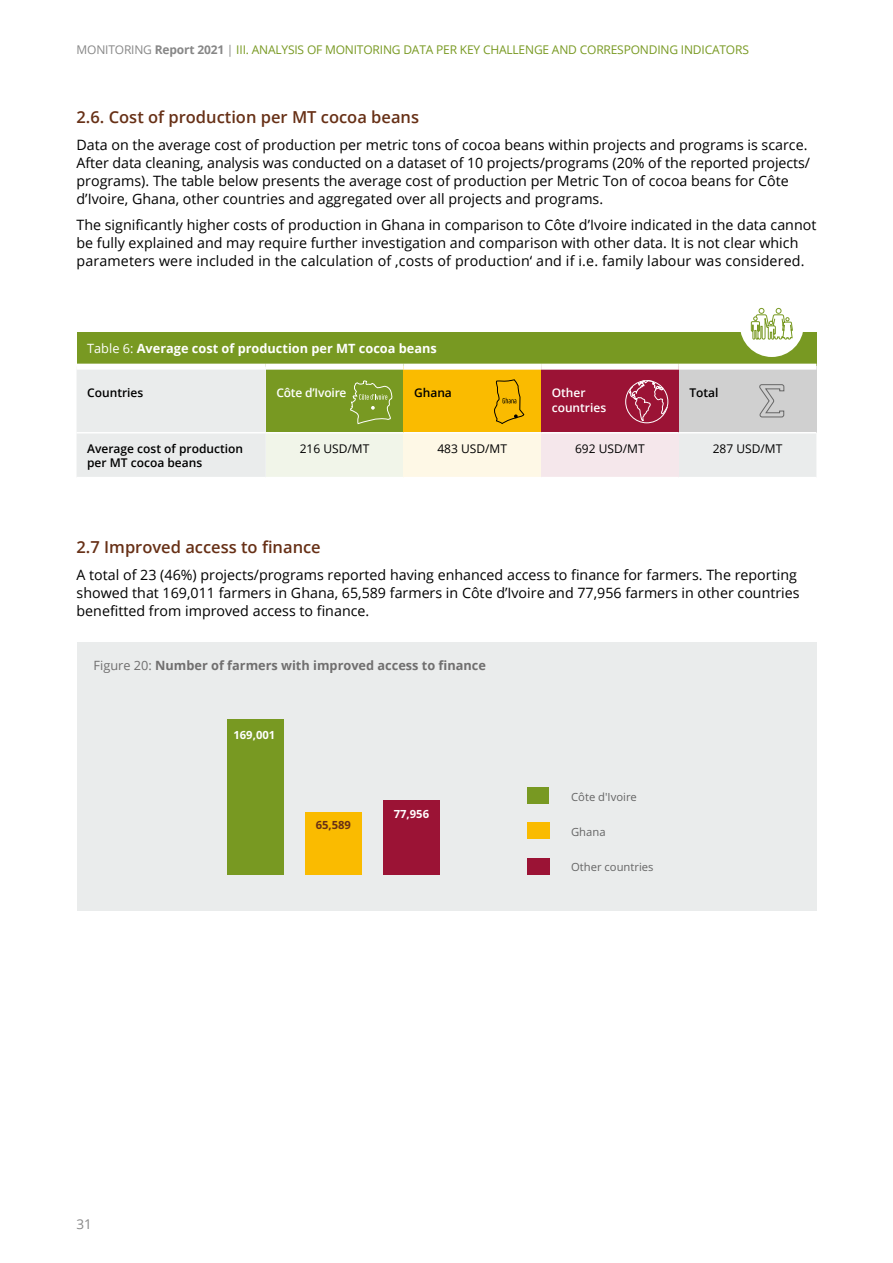
<style>
.page{position:relative;width:893px;height:1263px;background:#fff}
.page>*{position:absolute;margin:0;border:0;box-sizing:border-box;transform-origin:0 0}
.Head__2{font:600 16.5px "Open Sans";color:#673016}
.Copy{font:14.25px/18px "Open Sans";color:#000}
.t1{font:13.5px "Open Sans";color:#878787}
.Grafikheadline{font:700 12.75px "Open Sans";color:#706f6f}
.TAB_Kopf_fett{font:700 12.75px "Open Sans";color:#fff}
.t2{font:12px "Open Sans";letter-spacing:-.015em;color:#789922}
.TAB_Copy_fett{font:600 12px/14.4px "Open Sans";color:#000}
.TAB_Copy{font:12px "Open Sans";color:#000}
.TAB_Copy_fett-2{font:600 12px/14.4px "Open Sans";color:#fff}
.t3{font:11.25px "Open Sans";color:#666}
.t4{font:700 11.25px "Open Sans";color:#fff}
.t5{font:700 11.25px "Open Sans";color:#673016}
.s1{color:#878787}
.s2{font-weight:700;color:#878787}
.s3{font-weight:400}
</style>
<div class="page">
<div style="left:77px;top:643px;width:739px;height:268px;background:#eaecec"></div>
<div style="left:228px;top:719px;width:56px;height:155px;background:#789922"></div>
<div style="left:306px;top:812px;width:56px;height:62px;background:#fabb00"></div>
<div style="left:383px;top:800px;width:56px;height:74px;background:#9b1335"></div>
<div style="left:527px;top:823px;width:22px;height:16px;background:#fabb00"></div>
<div style="left:527px;top:787px;width:22px;height:17px;background:#789922"></div>
<div style="left:527px;top:858px;width:22px;height:16px;background:#9b1335"></div>
<div style="left:77px;top:333px;width:739px;height:34px;background:#789922"></div>
<div style="left:77px;top:370px;width:739px;height:107px;background:#eaecec"></div>
<div style="left:266px;top:367px;width:137px;height:66px;background:#789922"></div>
<div style="left:403px;top:367px;width:138px;height:66px;background:#fabb00"></div>
<div style="left:541px;top:367px;width:138px;height:66px;background:#9b1335"></div>
<div style="left:679px;top:367px;width:137px;height:66px;background:#d0d0d0"></div>
<div style="left:266px;top:433px;width:137px;height:45px;background:#f1f5e9"></div>
<div style="left:403px;top:433px;width:138px;height:45px;background:#fef8e6"></div>
<div style="left:541px;top:433px;width:138px;height:45px;background:#f5e7eb"></div>
<div style="left:77px;top:364px;width:189px;height:6px;background:#fff"></div>
<div style="left:266px;top:364px;width:137px;height:6px;background:#fff"></div>
<div style="left:403px;top:364px;width:138px;height:6px;background:#fff"></div>
<div style="left:541px;top:364px;width:138px;height:6px;background:#fff"></div>
<div style="left:679px;top:364px;width:137px;height:6px;background:#fff"></div>
<hr style="left:77px;top:432px;width:189px;height:1px;background:#fff">
<hr style="left:266px;top:432px;width:137px;height:1px;background:#fff">
<hr style="left:403px;top:432px;width:138px;height:1px;background:#fff">
<hr style="left:541px;top:432px;width:138px;height:1px;background:#fff">
<hr style="left:679px;top:432px;width:137px;height:1px;background:#fff">
<hr style="left:266px;top:477px;width:137px;height:1px;background:#fff">
<hr style="left:403px;top:477px;width:138px;height:1px;background:#fff">
<hr style="left:541px;top:477px;width:138px;height:1px;background:#fff">
<svg style="left:350px;top:380px;width:43px;height:45px"></svg>
<svg style="left:494px;top:379px;width:31px;height:44px"></svg>
<div style="left:625px;top:380px;width:43px;height:43px;border:1px solid #fff;border-radius:50%"></div>
<svg style="left:628px;top:380px;width:40px;height:41px"></svg>
<div style="left:740px;top:293px;width:64px;height:64px;background:#fff;border-radius:50%"></div>
<svg style="left:750px;top:307px;width:43px;height:33px"></svg>
<svg style="left:759px;top:384px;width:26px;height:34px"></svg>
<p class="t2" style="left:77px;top:41px;width:674px"><span class="s1">MONITORING</span> <span class="s2">Report 2021</span> <span class="s1">|</span> III. ANALYSIS OF MONITORING DATA PER KEY CHALLENGE AND CORRESPONDING INDICATORS</p>
<p class="Head__2" style="left:77px;top:106px;width:344px">2.6. Cost of production per MT cocoa beans</p>
<p class="Copy" style="left:77px;top:135px;width:735px">Data on the average cost of production per metric tons of cocoa beans within projects and programs is scarce.<br>After data cleaning, analysis was conducted on a dataset of 10 projects/programs (20% of the reported projects/ programs). The table below presents the average cost of production per Metric Ton of cocoa beans for Côte d’Ivoire, Ghana, other countries and aggregated over all projects and programs.</p>
<p class="Copy" style="left:77px;top:216px;width:741px">The significantly higher costs of production in Ghana in comparison to Côte d’Ivoire indicated in the data cannot be fully explained and may require further investigation and comparison with other data. It is not clear which parameters were included in the calculation of ‚costs of production‘ and if i.e. family labour was considered.</p>
<p class="TAB_Kopf_fett" style="left:87px;top:339px;width:351px"><span class="s3">Table 6:</span> Average cost of production per MT cocoa beans</p>
<p class="TAB_Copy_fett" style="left:87px;top:385px;width:58px">Countries</p>
<p class="TAB_Copy_fett-2" style="left:276px;top:385px;width:72px">Côte d’Ivoire</p>
<p class="TAB_Copy_fett" style="left:414px;top:385px;width:39px">Ghana</p>
<p class="TAB_Copy_fett-2" style="left:552px;top:385px;width:56px">Other countries</p>
<p class="TAB_Copy_fett" style="left:689px;top:385px;width:31px">Total</p>
<p class="TAB_Copy_fett" style="left:87px;top:441px;width:157px">Average cost of production per MT cocoa beans</p>
<p class="TAB_Copy" style="left:300px;top:440px;width:71px">216 USD/MT</p>
<p class="TAB_Copy" style="left:437px;top:440px;width:71px">483 USD/MT</p>
<p class="TAB_Copy" style="left:575px;top:440px;width:71px">692 USD/MT</p>
<p class="TAB_Copy" style="left:713px;top:440px;width:71px">287 USD/MT</p>
<p class="Head__2" style="left:77px;top:536px;width:246px">2.7 Improved access to finance</p>
<p class="Copy" style="left:77px;top:565px;width:725px">A total of 23 (46%) projects/programs reported having enhanced access to finance for farmers. The reporting showed that 169,011 farmers in Ghana, 65,589 farmers in Côte d’Ivoire and 77,956 farmers in other countries benefitted from improved access to finance.</p>
<p class="Grafikheadline" style="left:94px;top:656px;width:394px"><span class="s3">Figure 20:</span> Number of farmers with improved access to finance</p>
<p class="t1" style="left:77px;top:1214px;width:17px">31</p>
<p class="t4" style="left:233px;top:727px;width:43px">169,001</p>
<p class="t5" style="left:316px;top:816px;width:37px">65,589</p>
<p class="t4" style="left:394px;top:806px;width:37px">77,956</p>
<p class="t3" style="left:571px;top:789px;width:67px">Côte d'Ivoire</p>
<p class="t3" style="left:571px;top:824px;width:36px">Ghana</p>
<p class="t3" style="left:571px;top:859px;width:84px">Other countries</p>
</div>
